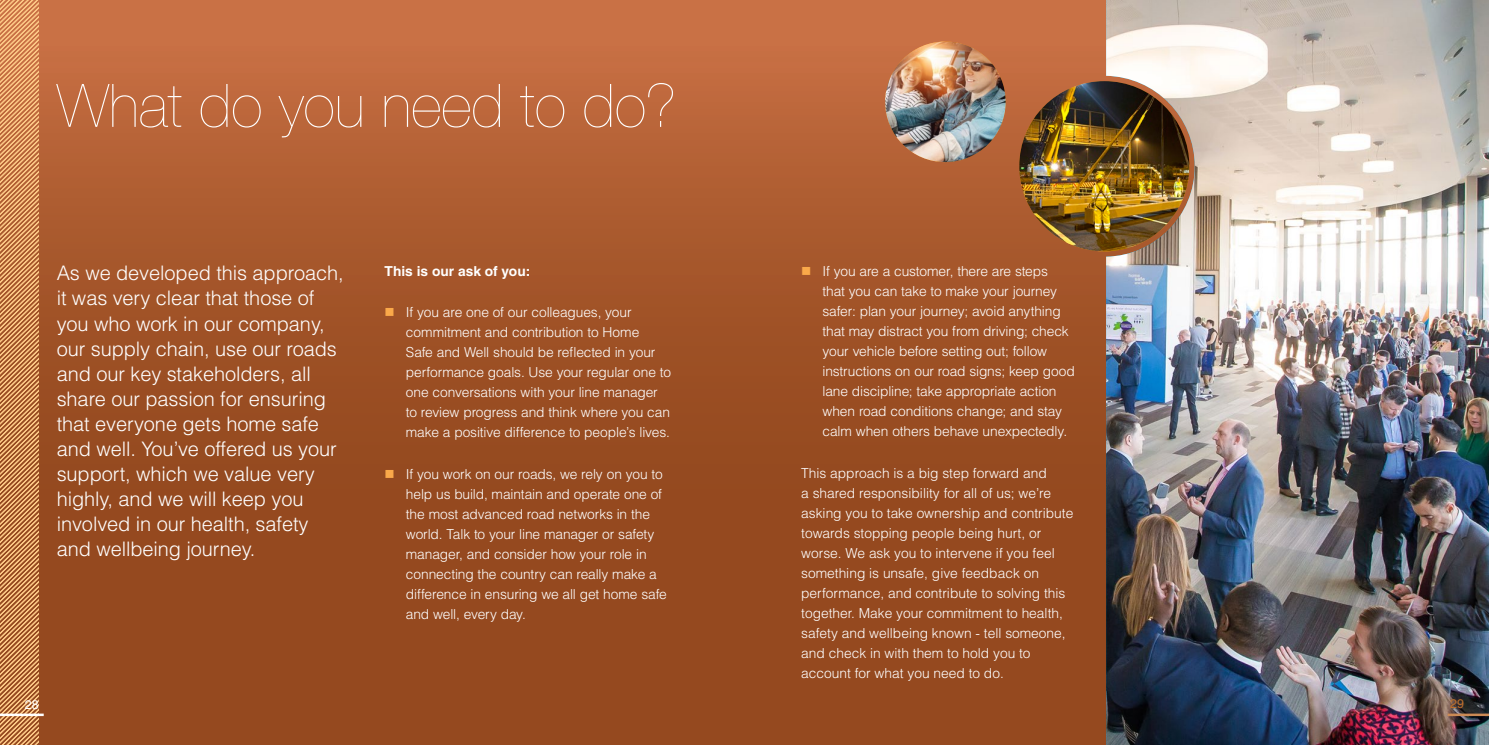
<style>
.page{position:relative;width:1489px;height:745px;background:#fff}
.page>*{position:absolute;margin:0;border:0;box-sizing:border-box;transform-origin:0 0}
.t1{font:200 60px "Helvetica Neue";color:#fff}
.t2{font:300 20px/25px "Helvetica LT Std";letter-spacing:-.005em;color:#fff}
.t3{font:300 13.75px/20px "Helvetica LT Std";letter-spacing:-.005em;color:#fff}
.t4{font:700 13.75px "Helvetica LT Std";color:#fff}
.t5{font:12.5px "Helvetica LT Std";color:#fff}
.t6{font:12.5px "Helvetica LT Std";color:#bd6f2c}
</style>
<div class="page">
<div style="left:0;top:0;width:1488px;height:744px;background:linear-gradient(to bottom,#c06a3e,#883f16)"></div>
<svg style="left:0;top:0;width:39px;height:744px;background:#cd8a54"></svg>
<img style="left:1019px;top:81px;width:170px;height:170px;border-radius:85px">
<img style="left:885px;top:41px;width:120px;height:121px;border-radius:60px">
<img style="left:1106px;top:0;width:382px;height:744px">
<hr style="left:1447px;top:713px;width:41px;height:2px;background:#cb8a55">
<hr style="left:0;top:713px;width:44px;height:2px;background:#fff">
<svg style="left:386px;top:308px;width:8px;height:8px"></svg>
<svg style="left:386px;top:469px;width:8px;height:8px"></svg>
<svg style="left:802px;top:267px;width:8px;height:8px"></svg>
<h1 class="t1" style="left:57px;top:59px;width:621px">What do you need to do?</h1>
<p class="t2" style="left:57px;top:260px;width:288px">As we developed this approach, it was very clear that those of you who work in our company, our supply chain, use our roads and our key stakeholders, all share our passion for ensuring that everyone gets home safe and well. You’ve offered us your support, which we value very highly, and we will keep you involved in our health, safety and wellbeing journey.</p>
<p class="t4" style="left:384px;top:262px;width:147px">This is our ask of you:</p>
<p class="t3" style="left:406px;top:302px;width:267px">If you are one of our colleagues, your commitment and contribution to Home<br>Safe and Well should be reflected in your performance goals. Use your regular one to one conversations with your line manager to review progress and think where you can make a positive difference to people’s lives.</p>
<p class="t3" style="left:406px;top:463px;width:262px">If you work on our roads, we rely on you to help us build, maintain and operate one of the most advanced road networks in the world. Talk to your line manager or safety manager, and consider how your role in connecting the country can really make a difference in ensuring we all get home safe and well, every day.</p>
<p class="t3" style="left:822px;top:261px;width:254px">If you are a customer, there are steps<br>that you can take to make your journey safer: plan your journey; avoid anything that may distract you from driving; check your vehicle before setting out; follow instructions on our road signs; keep good lane discipline; take appropriate action when road conditions change; and stay calm when others behave unexpectedly.</p>
<p class="t3" style="left:801px;top:462px;width:274px">This approach is a big step forward and<br>a shared responsibility for all of us; we’re asking you to take ownership and contribute towards stopping people being hurt, or worse. We ask you to intervene if you feel something is unsafe, give feedback on performance, and contribute to solving this together. Make your commitment to health, safety and wellbeing known - tell someone, and check in with them to hold you to account for what you need to do.</p>
<p class="t5" style="left:25px;top:697px;width:15px">28</p>
<p class="t6" style="left:1449px;top:695px;width:15px">29</p>
</div>
